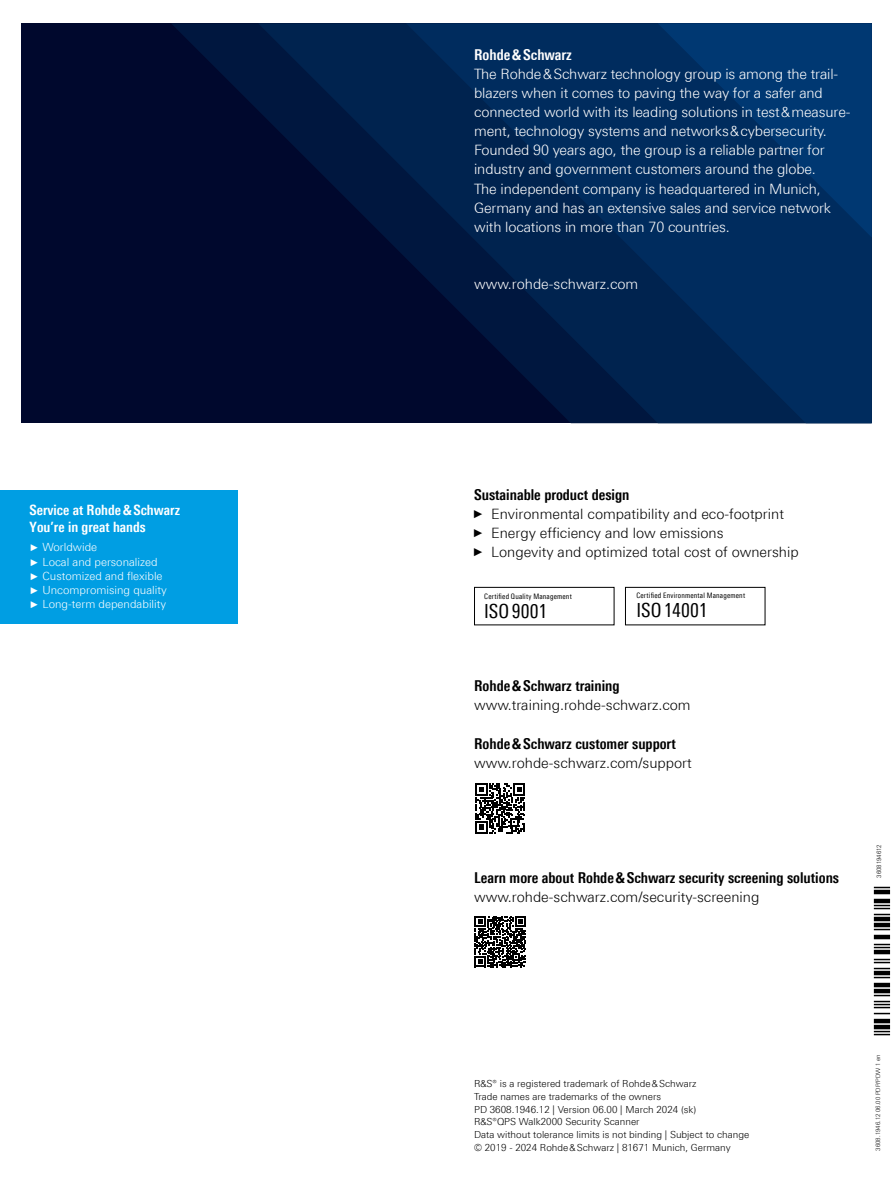
<style>
.page{position:relative;width:893px;height:1191px;background:#fff}
.page>*{position:absolute;margin:0;border:0;box-sizing:border-box;transform-origin:0 0}
.t1{font:condensed 19.5px "Linotype Universfor RS";letter-spacing:.005em;color:#000}
.t2{font:700 condensed 15px "Linotype Universfor RS";color:#000}
.t3{font:700 condensed 15px "Linotype Universfor RS";color:#fff}
.t4{font:300 14.25px/19.2px "Linotype Universfor RS";letter-spacing:-.01em;color:#fff}
.t5{font:300 14.25px/19.2px "Linotype Universfor RS";color:#000}
.t6{font:700 14.25px/17.1px "Linotype Univers 620 Cn";color:#fff}
.t7{font:300 11.25px/14.2px "Linotype Univers 330";color:#fff}
.t8{font:300 9.75px/12.6px "Linotype Universfor RS";color:#000}
.t9{font:condensed 7.5px "Linotype Universfor RS";letter-spacing:.025em;color:#000}
.t10{font:300 6px "Linotype Universfor RS";color:#000}
.t11{font:300 6px "Linotype Univers 330";color:#000}
.s1{font-family:"Arial";font-weight:400;font-size:9.75px}
.s2{font-family:"Arial Narrow";font-weight:400;font-size:11.4px}
</style>
<div class="page">
<div style="left:21px;top:23px;width:851px;height:400px;background:#00082d"></div>
<svg style="left:172px;top:23px;width:86px;height:87px;fill:#001239"></svg>
<svg style="left:258px;top:23px;width:148px;height:235px"></svg>
<svg style="left:406px;top:23px;width:466px;height:400px;background:#002250"></svg>
<svg style="left:658px;top:23px;width:214px;height:214px;background:#003167"></svg>
<div style="left:0;top:490px;width:238px;height:134px;background:#009ee3"></div>
<div style="left:625px;top:587px;width:140px;height:38px;border:1px solid #000"></div>
<div style="left:474px;top:587px;width:140px;height:38px;border:1px solid #000"></div>
<svg style="left:475px;top:783px;width:50px;height:50px"></svg>
<svg style="left:874px;top:1030px;width:16px;height:5px"></svg>
<div style="left:874px;top:1024px;width:16px;height:5px;background:#000"></div>
<div style="left:874px;top:1018px;width:16px;height:5px;background:#000"></div>
<svg style="left:874px;top:994px;width:16px;height:20px"></svg>
<div style="left:874px;top:988px;width:16px;height:5px;background:#000"></div>
<div style="left:874px;top:982px;width:16px;height:5px;background:#000"></div>
<svg style="left:874px;top:976px;width:16px;height:2px"></svg>
<div style="left:874px;top:970px;width:16px;height:5px;background:#000"></div>
<svg style="left:874px;top:958px;width:16px;height:11px"></svg>
<div style="left:874px;top:949px;width:16px;height:5px;background:#000"></div>
<svg style="left:874px;top:943px;width:16px;height:5px"></svg>
<div style="left:874px;top:934px;width:16px;height:5px;background:#000"></div>
<svg style="left:874px;top:928px;width:16px;height:2px"></svg>
<div style="left:874px;top:922px;width:16px;height:5px;background:#000"></div>
<div style="left:874px;top:916px;width:16px;height:5px;background:#000"></div>
<svg style="left:874px;top:904px;width:16px;height:11px"></svg>
<div style="left:874px;top:898px;width:16px;height:5px;background:#000"></div>
<div style="left:874px;top:889px;width:16px;height:5px;background:#000"></div>
<svg style="left:874px;top:886px;width:16px;height:2px"></svg>
<svg style="left:475px;top:916px;width:51px;height:51px"></svg>
<p class="t6" style="left:30px;top:502px;width:152px">Service at Rohde &amp; Schwarz<br>You’re in great hands</p>
<p class="t7" style="left:30px;top:541px;width:139px"><span class="s1">►</span> Worldwide<br><span class="s1">►</span> Local and personalized <span class="s1">►</span> Customized and flexible <span class="s1">►</span> Uncompromising quality <span class="s1">►</span> Long-term dependability</p>
<p class="t3" style="left:474px;top:48px;width:99px">Rohde &amp; Schwarz</p>
<p class="t4" style="left:474px;top:64px;width:378px">The Rohde &amp; Schwarz technology group is among the trail&shy;blazers when it comes to paving the way for a safer and connected world with its leading solutions in test &amp; measure&shy;ment, technology systems and networks &amp; cybersecurity.<br>Founded 90 years ago, the group is a reliable partner for industry and government customers around the globe.<br>The independent company is headquartered in Munich, Germany and has an extensive sales and service network with locations in more than 70 countries.</p>
<p class="t4" style="left:474px;top:274px;width:166px">www.rohde-schwarz.com</p>
<p class="t2" style="left:474px;top:489px;width:157px">Sustainable product design</p>
<p class="t5" style="left:474px;top:505px;width:326px"><span class="s2">►</span> Environmental compatibility and eco-footprint <span class="s2">►</span> Energy efficiency and low emissions<br><span class="s2">►</span> Longevity and optimized total cost of ownership</p>
<p class="t9" style="left:484px;top:592px;width:89px">Certified Quality Management</p>
<h1 class="t1" style="left:484px;top:599px;width:64px">ISO 9001</h1>
<p class="t9" style="left:636px;top:590px;width:110px">Certified Environmental Management</p>
<h1 class="t1" style="left:636px;top:598px;width:73px">ISO 14001</h1>
<p class="t2" style="left:474px;top:680px;width:147px">Rohde &amp; Schwarz training</p>
<p class="t5" style="left:474px;top:695px;width:218px">www.training.rohde-schwarz.com</p>
<p class="t2" style="left:474px;top:737px;width:203px">Rohde &amp; Schwarz customer support</p>
<p class="t5" style="left:474px;top:753px;width:219px">www.rohde-schwarz.com/support</p>
<p class="t2" style="left:474px;top:871px;width:366px">Learn more about Rohde &amp; Schwarz security screening solutions</p>
<p class="t5" style="left:474px;top:887px;width:287px">www.rohde-schwarz.com/security-screening</p>
<p class="t11" style="left:876px;top:878px;width:35px;rotate:-90deg">3608194612</p>
<p class="t8" style="left:474px;top:1077px;width:277px">R&amp;S® is a registered trademark of Rohde &amp; Schwarz<br>Trade names are trademarks of the owners<br>PD 3608.1946.12 | Version 06.00 | March 2024 (sk)<br>R&amp;S®QPS Walk2000 Security Scanner<br>Data without tolerance limits is not binding | Subject to change © 2019 - 2024 Rohde &amp; Schwarz | 81671 Munich, Germany</p>
<p class="t10" style="left:875px;top:1150px;width:98px;rotate:-90deg">3608.1946.12 06.00 PDP/PDW 1 en</p>
</div>
